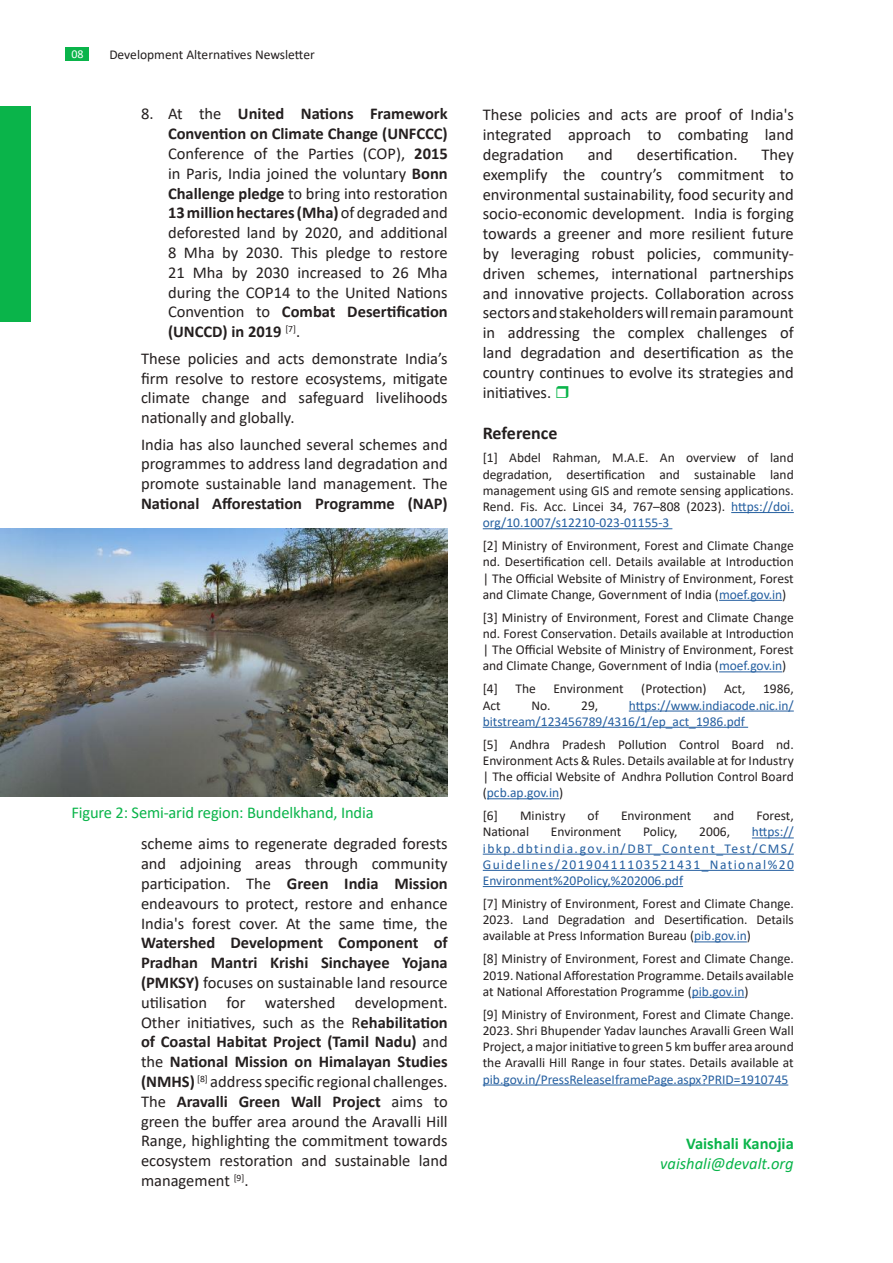
<style>
.page{position:relative;width:893px;height:1263px;background:#fff}
.page>*{position:absolute;margin:0;border:0;box-sizing:border-box;transform-origin:0 0}
.t1{font:700 18px "Calibri";letter-spacing:-.005em;color:#241f1f}
.t2{font:16.5px/19.8px "Calibri";color:#241f1f;text-align:justify}
.t3{font:16.5px "Calibri";letter-spacing:-.01em;color:#0ab44a}
.t4{font:700 16.5px "Calibri";color:#241f1f}
.t5{font:italic 16.5px "Calibri";color:#0ab44a}
.t6{font:700 16.5px "Calibri";color:#0ab44a}
.t7{font:13.5px/16.2px "Calibri";color:#241f1f;text-align:justify}
.t8{font:13.5px/16.2px "Calibri";color:#255fa0}
.t9{font:12px "Calibri";color:#fff}
.s1{font-weight:700}
.s2{color:#255fa0}
</style>
<div class="page">
<hr style="left:731px;top:512px;width:63px;height:1px;background:#255fa0">
<hr style="left:483px;top:528px;width:189px;height:1px;background:#255fa0">
<hr style="left:719px;top:600px;width:63px;height:1px;background:#255fa0">
<hr style="left:719px;top:671px;width:63px;height:1px;background:#255fa0">
<hr style="left:629px;top:711px;width:165px;height:1px;background:#255fa0">
<hr style="left:483px;top:727px;width:265px;height:1px;background:#255fa0">
<hr style="left:487px;top:798px;width:72px;height:1px;background:#255fa0">
<hr style="left:752px;top:837px;width:42px;height:1px;background:#255fa0">
<hr style="left:483px;top:854px;width:311px;height:1px;background:#255fa0">
<hr style="left:483px;top:870px;width:311px;height:1px;background:#255fa0">
<hr style="left:483px;top:886px;width:200px;height:1px;background:#255fa0">
<hr style="left:694px;top:941px;width:53px;height:1px;background:#255fa0">
<hr style="left:692px;top:997px;width:52px;height:1px;background:#255fa0">
<hr style="left:483px;top:1084px;width:305px;height:1px;background:#255fa0">
<div style="left:65px;top:48px;width:24px;height:13px;background:#0ab44a"></div>
<div style="left:0;top:107px;width:31px;height:215px;background:#0ab44a"></div>
<img style="left:0;top:528px;width:448px;height:268px">
<p class="t9" style="left:71px;top:46px;width:14px">08</p>
<p class="t7" style="left:109px;top:46px;width:207px">Development Alternatives Newsletter</p>
<p class="t2" style="left:168px;top:104px;width:281px;text-indent:-27px">8. At the <span class="s1">United Nations Framework Convention on Climate Change (UNFCCC)<br></span>Conference of the Parties (COP), <span class="s1">2015 </span>in Paris, India joined the voluntary <span class="s1">Bonn Challenge pledge</span> to bring into restoration <span class="s1">13 million hectares (Mha)</span> of degraded and deforested land by 2020, and additional 8 Mha by 2030. This pledge to restore 21 Mha by 2030 increased to 26 Mha during the COP14 to the United Nations Convention to <span class="s1">Combat Desertification (UNCCD) in 2019</span> <sup>[7]</sup>.</p>
<p class="t2" style="left:141px;top:348px;width:308px">These policies and acts demonstrate India’s firm resolve to restore ecosystems, mitigate climate change and safeguard livelihoods nationally and globally.</p>
<p class="t2" style="left:141px;top:434px;width:308px">India has also launched several schemes and programmes to address land degradation and promote sustainable land management. The</p>
<p class="t4" style="left:141px;top:492px;width:308px">National Afforestation Programme (NAP)</p>
<p class="t3" style="left:71px;top:801px;width:304px">Figure 2: Semi-arid region: Bundelkhand, India</p>
<p class="t2" style="left:141px;top:834px;width:308px">scheme aims to regenerate degraded forests and adjoining areas through community participation. The <span class="s1">Green India Mission </span>endeavours to protect, restore and enhance India's forest cover. At the same time, the</p>
<p class="t2" style="left:141px;top:933px;width:308px"><span class="s1">Watershed Development Component of Pradhan Mantri Krishi Sinchayee Yojana (PMKSY)</span> focuses on sustainable land resource utilisation for watershed development.<br>Other initiatives, such as the R<span class="s1">ehabilitation of Coastal Habitat Project (Tamil Nadu)</span> and the <span class="s1">National Mission on Himalayan Studies (NMHS)</span> <sup>[8]</sup> address specific regional challenges.<br>The <span class="s1">Aravalli Green Wall Project</span> aims to green the buffer area around the Aravalli Hill Range, highlighting the commitment towards ecosystem restoration and sustainable land management <sup>[9]</sup>.</p>
<p class="t2" style="left:483px;top:105px;width:313px">These policies and acts are proof of India's integrated approach to combating land degradation</p>
<p class="t2" style="left:588px;top:144px;width:27px">and</p>
<p class="t2" style="left:637px;top:144px;width:102px">desertification.</p>
<p class="t2" style="left:483px;top:144px;width:313px;text-indent:279px">They exemplify the country’s commitment to environmental sustainability, food security and socio-economic development. India is forging towards a greener and more resilient future by leveraging robust policies, community&shy;driven schemes, international partnerships and innovative projects. Collaboration across sectors and stakeholders will remain paramount in addressing the complex challenges of land degradation and desertification as the country continues to evolve its strategies and initiatives.</p>
<p class="t1" style="left:483px;top:421px;width:76px">Reference</p>
<p class="t7" style="left:483px;top:449px;width:313px">[1] Abdel Rahman, M.A.E. An overview of land degradation, desertification and sustainable land management using GIS and remote sensing applications.<br>Rend. Fis. Acc. Lincei 34, 767–808 (2023). <span class="s2">https://doi. org/10.1007/s12210-023-01155-3</span></p>
<p class="t7" style="left:483px;top:537px;width:313px">[2] Ministry of Environment, Forest and Climate Change nd. Desertification cell. Details available at Introduction | The Official Website of Ministry of Environment, Forest and Climate Change, Government of India (<span class="s2">moef.gov.in</span>)</p>
<p class="t7" style="left:483px;top:609px;width:313px">[3] Ministry of Environment, Forest and Climate Change nd. Forest Conservation. Details available at Introduction | The Official Website of Ministry of Environment, Forest and Climate Change, Government of India (<span class="s2">moef.gov.in</span>)</p>
<p class="t7" style="left:483px;top:680px;width:17px">[4]</p>
<p class="t7" style="left:515px;top:680px;width:22px">The</p>
<p class="t7" style="left:553px;top:680px;width:72px">Environment</p>
<p class="t7" style="left:641px;top:680px;width:67px">(Protection)</p>
<p class="t7" style="left:724px;top:680px;width:23px">Act,</p>
<p class="t7" style="left:763px;top:680px;width:32px">1986,</p>
<p class="t7" style="left:483px;top:697px;width:20px">Act</p>
<p class="t7" style="left:531px;top:697px;width:68px">No. 29,</p>
<p class="t8" style="left:483px;top:697px;width:312px;text-indent:146px">https://www.indiacode.nic.in/ bitstream/123456789/4316/1/ep_act_1986.pdf</p>
<p class="t7" style="left:483px;top:736px;width:313px">[5] Andhra Pradesh Pollution Control Board nd.<br>Environment Acts &amp; Rules. Details available at for Industry | The official Website of Andhra Pollution Control Board (<span class="s2">pcb.ap.gov.in</span>)</p>
<p class="t7" style="left:483px;top:807px;width:17px">[6]</p>
<p class="t7" style="left:520px;top:807px;width:47px">Ministry</p>
<p class="t7" style="left:588px;top:807px;width:13px">of</p>
<p class="t7" style="left:621px;top:807px;width:72px">Environment</p>
<p class="t7" style="left:714px;top:807px;width:22px">and</p>
<p class="t7" style="left:756px;top:807px;width:39px">Forest,</p>
<p class="t7" style="left:483px;top:823px;width:48px">National</p>
<p class="t7" style="left:551px;top:823px;width:72px">Environment</p>
<p class="t7" style="left:643px;top:823px;width:36px">Policy,</p>
<p class="t7" style="left:699px;top:823px;width:32px">2006,</p>
<p class="t8" style="left:483px;top:823px;width:313px;text-align:justify;text-indent:269px">https:// ibkp.dbtindia.gov.in/DBT_Content_Test/CMS/ Guidelines/20190411103521431_National%20<br>Environment%20Policy,%202006.pdf</p>
<p class="t7" style="left:483px;top:895px;width:313px">[7] Ministry of Environment, Forest and Climate Change.<br>2023. Land Degradation and Desertification. Details available at Press Information Bureau (<span class="s2">pib.gov.in</span>)</p>
<p class="t7" style="left:483px;top:950px;width:313px">[8] Ministry of Environment, Forest and Climate Change.<br>2019. National Afforestation Programme. Details available at National Afforestation Programme (<span class="s2">pib.gov.in</span>)</p>
<p class="t7" style="left:483px;top:1006px;width:313px">[9] Ministry of Environment, Forest and Climate Change.<br>2023. Shri Bhupender Yadav launches Aravalli Green Wall Project, a major initiative to green 5 km buffer area around the Aravalli Hill Range in four states. Details available at</p>
<p class="t8" style="left:483px;top:1070px;width:307px">pib.gov.in/PressReleaseIframePage.aspx?PRID=1910745</p>
<p class="t6" style="left:686px;top:1132px;width:109px">Vaishali Kanojia</p>
<p class="t5" style="left:660px;top:1152px;width:135px">vaishali@devalt.org</p>
</div>
